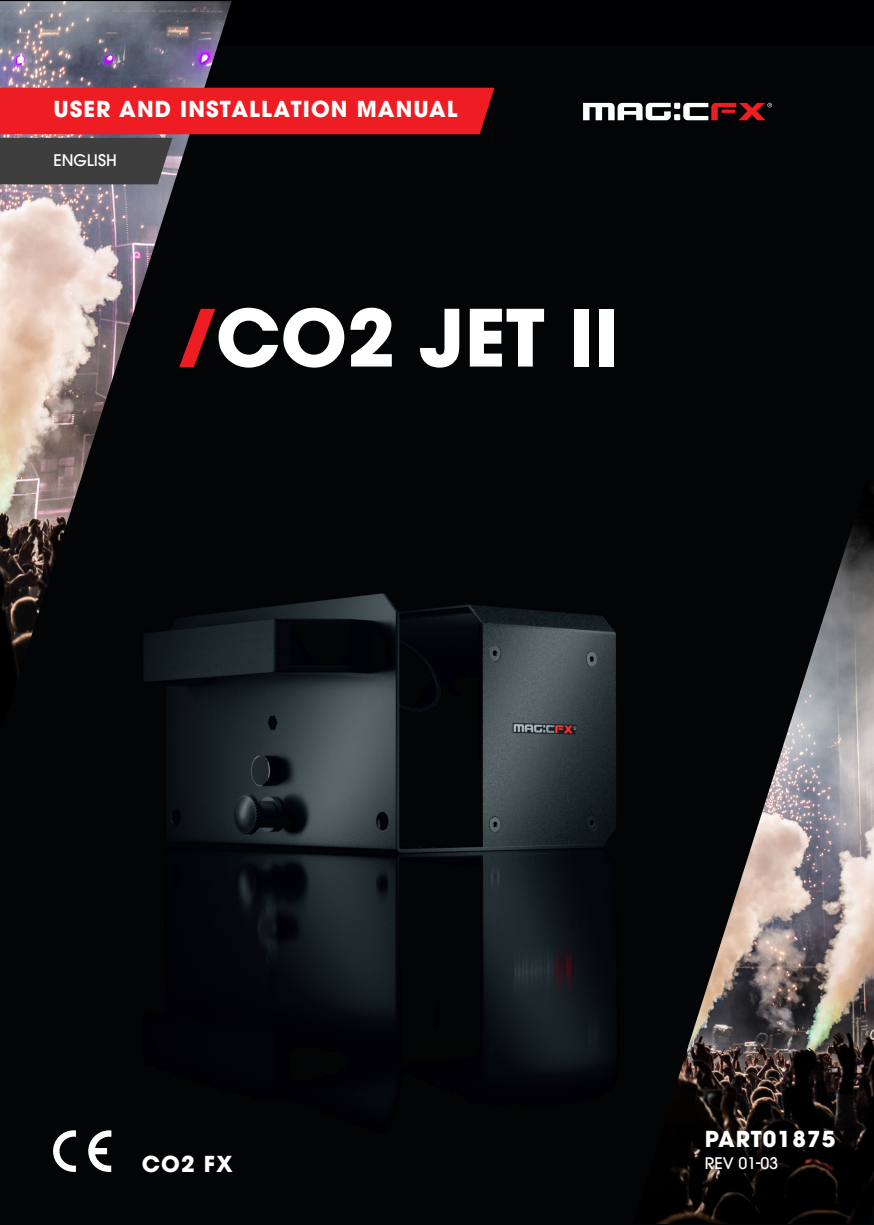
<style>
.page{position:relative;width:874px;height:1225px;background:#fff}
.page>*{position:absolute;margin:0;border:0;box-sizing:border-box;transform-origin:0 0}
.subtitle_1{font:700 78px "ITC Avant Garde Pro";color:#fff}
.title_1{font:700 22px "ITC Avant Garde Pro";letter-spacing:.05em;color:#fff}
.subtitle_2{font:700 22px "ITC Avant Garde Pro";letter-spacing:.05em;color:#fff}
.body_5{font:500 16px "ITC Avant Garde Pro";color:#fff}
</style>
<div class="page">
<div style="left:0;top:0;width:873px;height:1225px;background:#000002"></div>
<img style="left:111px;top:87px;width:738px;height:1137px">
<img style="left:632px;top:478px;width:241px;height:745px">
<img style="left:0;top:1px;width:231px;height:726px">
<svg style="left:582px;top:103px;width:88px;height:17px"></svg>
<svg style="left:683px;top:103px;width:88px;height:17px"></svg>
<svg style="left:673px;top:103px;width:7px;height:6px"></svg>
<svg style="left:673px;top:114px;width:7px;height:6px"></svg>
<svg style="left:0;top:88px;width:494px;height:96px"></svg>
<svg style="left:179px;top:309px;width:36px;height:58px"></svg>
<svg style="left:88px;top:1130px;width:23px;height:42px"></svg>
<svg style="left:53px;top:1130px;width:23px;height:42px"></svg>
<p class="title_1" style="left:53px;top:94px;width:405px">USER AND INSTALLATION MANUAL</p>
<p class="body_5" style="left:53px;top:150px;width:65px">ENGLISH</p>
<p class="subtitle_1" style="left:215px;top:286px;width:405px">CO2 JET II</p>
<p class="subtitle_2" style="left:142px;top:1148px;width:92px">CO2 FX</p>
<p class="subtitle_2" style="left:704px;top:1124px;width:132px">PART01875</p>
<p class="body_5" style="left:704px;top:1153px;width:75px">REV 01-03</p>
</div>
